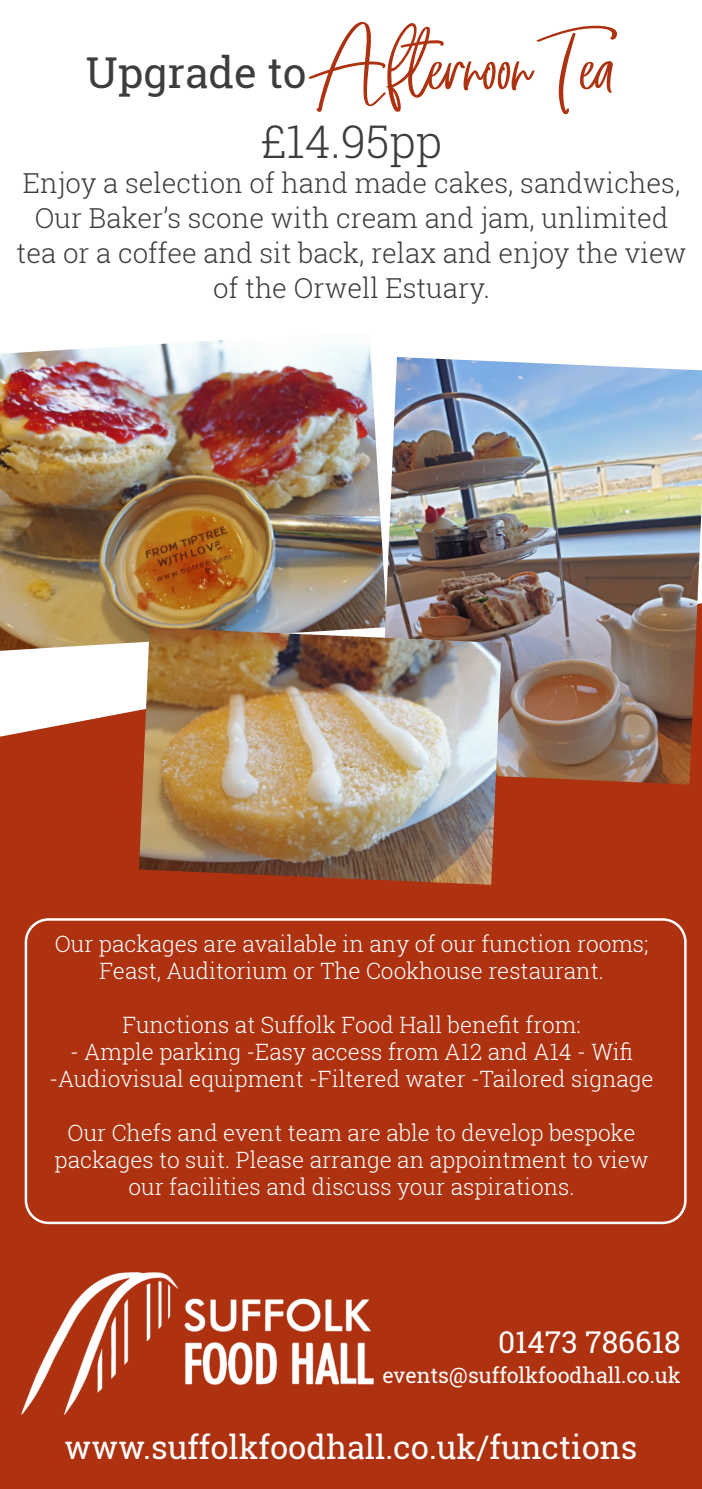
<style>
.page{position:relative;width:702px;height:1489px;background:#fff}
.page>*{position:absolute;margin:0;border:0;box-sizing:border-box;transform-origin:0 0}
.t1{font:85px "The Secret";color:#ae3110}
.t2{font:300 45px "Roboto Slab";color:#3e3d3d}
.t3{font:42.5px "Roboto Slab";color:#3e3d3d}
.t4{font:32.5px "Roboto Slab";color:#fff}
.t5{font:30px "Roboto Slab";color:#fff}
.t6{font:300 27.5px/35px "Roboto Slab";color:#3e3d3d;text-align:center}
.t7{font:300 22.5px/27px "Roboto Slab";color:#fff;text-align:center}
.t8{font:21.25px "Roboto Slab";color:#fff}
</style>
<div class="page">
<div style="left:0;top:650px;width:702px;height:838px;background:#ae3110"></div>
<div style="left:25px;top:918px;width:661px;height:306px;border:2px solid #fff;border-radius:23px"></div>
<img style="left:21px;top:1272px;width:353px;height:142px">
<img style="left:0;top:340px;width:379px;height:310px">
<img style="left:379px;top:357px;width:323px;height:427px">
<img style="left:139px;top:627px;width:362px;height:257px">
<p class="t1" style="left:321px;top:9px;width:314px">Afternoon Tea</p>
<p class="t2" style="left:261px;top:111px;width:183px">£14.95pp</p>
<p class="t6" style="left:17px;top:165px;width:671px">Enjoy a selection of hand made cakes, sandwiches, Our Baker’s scone with cream and jam, unlimited tea or a coffee and sit back, relax and enjoy the view of the Orwell Estuary.</p>
<p class="t3" style="left:86px;top:44px;width:222px">Upgrade to</p>
<p class="t7" style="left:55px;top:930px;width:595px">Our packages are available in any of our function rooms;<br>Feast, Auditorium or The Cookhouse restaurant.</p>
<p class="t7" style="left:122px;top:1011px;width:460px">Functions at Suffolk Food Hall benefit from:</p>
<p class="t7" style="left:70px;top:1038px;width:564px">- Ample parking -Easy access from A12 and A14 - Wifi</p>
<p class="t7" style="left:49px;top:1065px;width:605px">-Audiovisual equipment -Filtered water -Tailored signage</p>
<p class="t7" style="left:55px;top:1119px;width:595px">Our Chefs and event team are able to develop bespoke packages to suit. Please arrange an appointment to view our facilities and discuss your aspirations.</p>
<p class="t5" style="left:498px;top:1321px;width:184px">01473 786618</p>
<p class="t8" style="left:382px;top:1360px;width:300px">events@suffolkfoodhall.co.uk</p>
<p class="t4" style="left:65px;top:1424px;width:574px">www.suffolkfoodhall.co.uk/functions</p>
</div>
